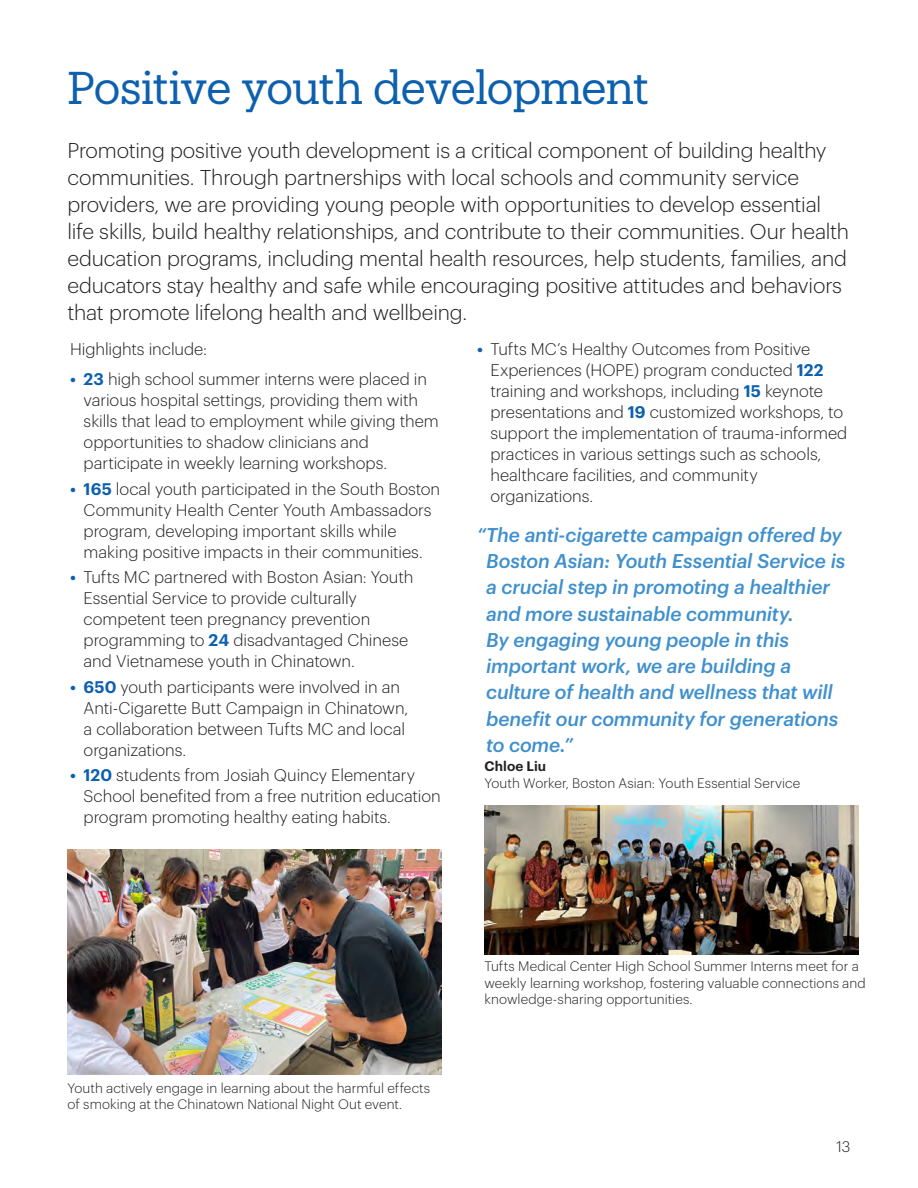
<style>
.page{position:relative;width:918px;height:1188px;background:#fff}
.page>*{position:absolute;margin:0;border:0;box-sizing:border-box;transform-origin:0 0}
.Headline_30_35__insi{font:45px "Produkt";letter-spacing:-.02em;color:#0d60ae}
.Intro_14_18{font:300 21px/27px "Graphik";letter-spacing:-.01em;color:#231f20}
.Quote_13_17_5{font:italic 500 19.5px/26.2px "Graphik";letter-spacing:-.01em;color:#3f90cd}
.Body_11_14{font:300 16.5px/21px "Graphik";letter-spacing:-.005em;color:#231f20}
.t1{font:300 15px "Graphik";color:#231f20}
.Small_body_9_11{font:300 13.5px/16.5px "Graphik";letter-spacing:.005em;color:#231f20}
.Small_body_subhead_9{font:600 13.5px "Graphik";letter-spacing:.01em;color:#231f20}
.s1{font-weight:600;color:#0d60ae}
</style>
<div class="page">
<img style="left:484px;top:806px;width:374px;height:148px">
<img style="left:68px;top:849px;width:374px;height:226px">
<p class="Headline_30_35__insi" style="left:68px;top:56px;width:583px">Positive youth development</p>
<p class="Intro_14_18" style="left:68px;top:135px;width:783px">Promoting positive youth development is a critical component of building healthy communities. Through partnerships with local schools and community service providers, we are providing young people with opportunities to develop essential life skills, build healthy relationships, and contribute to their communities. Our health education programs, including mental health resources, help students, families, and educators stay healthy and safe while encouraging positive attitudes and behaviors that promote lifelong health and wellbeing.</p>
<p class="Body_11_14" style="left:70px;top:337px;width:138px">Highlights include:</p>
<p class="Body_11_14" style="left:84px;top:367px;width:357px;text-indent:-14px"><span class="s1">• 23</span> high school summer interns were placed in various hospital settings, providing them with skills that lead to employment while giving them opportunities to shadow clinicians and participate in weekly learning workshops.</p>
<p class="Body_11_14" style="left:84px;top:477px;width:358px;text-indent:-14px"><span class="s1">• 165</span> local youth participated in the South Boston Community Health Center Youth Ambassadors program, developing important skills while making positive impacts in their communities.</p>
<p class="Body_11_14" style="left:84px;top:565px;width:331px;text-indent:-14px"><span class="s1">•</span> Tufts MC partnered with Boston Asian: Youth Essential Service to provide culturally competent teen pregnancy prevention programming to <span class="s1">24</span> disadvantaged Chinese and Vietnamese youth in Chinatown.</p>
<p class="Body_11_14" style="left:84px;top:675px;width:326px;text-indent:-14px"><span class="s1">• 650</span> youth participants were involved in an Anti-Cigarette Butt Campaign in Chinatown, a collaboration between Tufts MC and local organizations.</p>
<p class="Body_11_14" style="left:84px;top:763px;width:359px;text-indent:-14px"><span class="s1">• 120</span> students from Josiah Quincy Elementary<br>School benefited from a free nutrition education program promoting healthy eating habits.</p>
<p class="Body_11_14" style="left:490px;top:337px;width:358px;text-indent:-14px"><span class="s1">•</span> Tufts MC’s Healthy Outcomes from Positive Experiences (HOPE) program conducted <span class="s1">122 </span>training and workshops, including <span class="s1">15</span> keynote presentations and <span class="s1">19</span> customized workshops, to support the implementation of trauma-informed practices in various settings such as schools, healthcare facilities, and community organizations.</p>
<p class="Quote_13_17_5" style="left:486px;top:520px;width:361px;text-indent:-9px">“The anti-cigarette campaign offered by Boston Asian: Youth Essential Service is a crucial step in promoting a healthier and more sustainable community.<br>By engaging young people in this important work, we are building a culture of health and wellness that will benefit our community for generations to come.”</p>
<p class="Small_body_subhead_9" style="left:484px;top:756px;width:63px">Chloe Liu</p>
<p class="Small_body_9_11" style="left:484px;top:774px;width:317px">Youth Worker, Boston Asian: Youth Essential Service</p>
<p class="Small_body_9_11" style="left:67px;top:1078px;width:364px">Youth actively engage in learning about the harmful effects of smoking at the Chinatown National Night Out event.</p>
<p class="Small_body_9_11" style="left:484px;top:957px;width:383px">Tufts Medical Center High School Summer Interns meet for a weekly learning workshop, fostering valuable connections and knowledge-sharing opportunities.</p>
<p class="t1" style="left:837px;top:1136px;width:15px">13</p>
</div>
